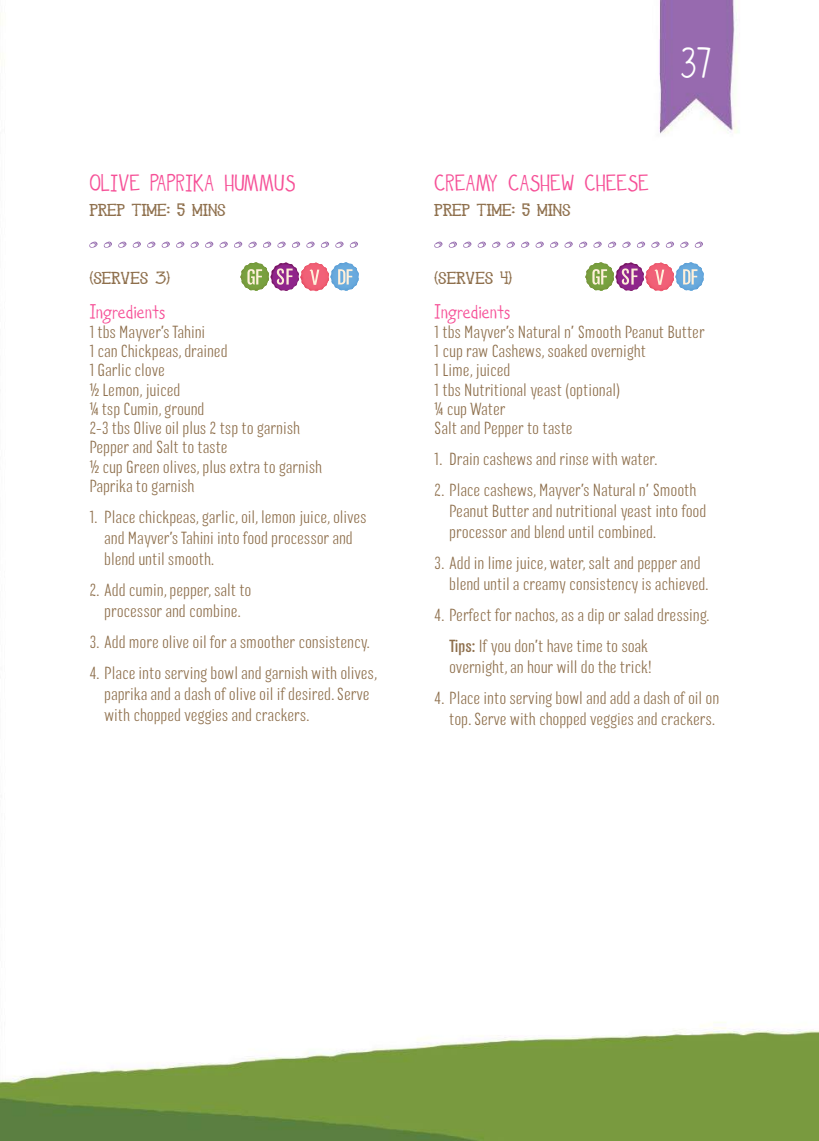
<style>
.page{position:relative;width:819px;height:1141px;background:#fff}
.page>*{position:absolute;margin:0;border:0;box-sizing:border-box;transform-origin:0 0}
.t1{font:35px "The Only Exception";color:#fff}
.t2{font:24.5px "Hockeyis Lif";color:#f65097}
.t3{font:21px "Ghosttown BC";color:#8e6f4c}
.t4{font:21px "Hockeyis Lif";color:#f65097}
.t5{font:300 17.5px/19.2px "Kurry Pro";color:#8e6f4c}
.s1{font-weight:400}
</style>
<div class="page">
<img style="left:0;top:0;width:819px;height:1141px">
<svg style="left:89px;top:242px;width:8px;height:6px"></svg>
<svg style="left:104px;top:242px;width:8px;height:6px"></svg>
<svg style="left:118px;top:242px;width:8px;height:6px"></svg>
<svg style="left:133px;top:242px;width:8px;height:6px"></svg>
<svg style="left:147px;top:242px;width:8px;height:6px"></svg>
<svg style="left:162px;top:242px;width:8px;height:6px"></svg>
<svg style="left:176px;top:242px;width:8px;height:6px"></svg>
<svg style="left:191px;top:242px;width:8px;height:6px"></svg>
<svg style="left:205px;top:242px;width:8px;height:6px"></svg>
<svg style="left:219px;top:242px;width:9px;height:6px"></svg>
<svg style="left:234px;top:242px;width:8px;height:6px"></svg>
<svg style="left:248px;top:242px;width:9px;height:6px"></svg>
<svg style="left:263px;top:242px;width:8px;height:6px"></svg>
<svg style="left:277px;top:242px;width:9px;height:6px"></svg>
<svg style="left:292px;top:242px;width:8px;height:6px"></svg>
<svg style="left:306px;top:242px;width:8px;height:6px"></svg>
<svg style="left:321px;top:242px;width:8px;height:6px"></svg>
<svg style="left:335px;top:242px;width:8px;height:6px"></svg>
<svg style="left:350px;top:242px;width:8px;height:6px"></svg>
<svg style="left:240px;top:262px;width:119px;height:29px"></svg>
<svg style="left:434px;top:242px;width:8px;height:6px"></svg>
<svg style="left:449px;top:242px;width:8px;height:6px"></svg>
<svg style="left:463px;top:242px;width:8px;height:6px"></svg>
<svg style="left:477px;top:242px;width:9px;height:6px"></svg>
<svg style="left:492px;top:242px;width:8px;height:6px"></svg>
<svg style="left:506px;top:242px;width:9px;height:6px"></svg>
<svg style="left:521px;top:242px;width:8px;height:6px"></svg>
<svg style="left:535px;top:242px;width:8px;height:6px"></svg>
<svg style="left:550px;top:242px;width:8px;height:6px"></svg>
<svg style="left:564px;top:242px;width:8px;height:6px"></svg>
<svg style="left:579px;top:242px;width:8px;height:6px"></svg>
<svg style="left:593px;top:242px;width:8px;height:6px"></svg>
<svg style="left:608px;top:242px;width:8px;height:6px"></svg>
<svg style="left:622px;top:242px;width:8px;height:6px"></svg>
<svg style="left:637px;top:242px;width:8px;height:6px"></svg>
<svg style="left:651px;top:242px;width:8px;height:6px"></svg>
<svg style="left:665px;top:242px;width:9px;height:6px"></svg>
<svg style="left:680px;top:242px;width:8px;height:6px"></svg>
<svg style="left:694px;top:242px;width:9px;height:6px"></svg>
<svg style="left:585px;top:262px;width:119px;height:29px"></svg>
<h2 class="t2" style="left:89px;top:173px;width:208px">OLIVE PAPRIKA HUMMUS</h2>
<p class="t3" style="left:89px;top:201px;width:138px">PREP TIME: 5 MINS</p>
<p class="t3" style="left:89px;top:269px;width:82px">(Serves 3)</p>
<p class="t4" style="left:89px;top:302px;width:78px">Ingredients</p>
<p class="t5" style="left:89px;top:322px;width:234px">1 tbs Mayver’s Tahini<br>1 can Chickpeas, drained<br>1 Garlic clove<br>½ Lemon, juiced<br>¼ tsp Cumin, ground<br>2-3 tbs Olive oil plus 2 tsp to garnish<br>Pepper and Salt to taste<br>½ cup Green olives, plus extra to garnish<br>Paprika to garnish</p>
<p class="t5" style="left:104px;top:506px;width:264px;line-height:21px;text-indent:-15px">1. Place chickpeas, garlic, oil, lemon juice, olives and Mayver’s Tahini into food processor and blend until smooth.</p>
<p class="t5" style="left:89px;top:579px;width:164px;line-height:21px;text-align:center">2. Add cumin, pepper, salt to processor and combine.</p>
<p class="t5" style="left:89px;top:632px;width:282px">3. Add more olive oil for a smoother consistency.</p>
<p class="t5" style="left:104px;top:662px;width:275px;line-height:21px;text-indent:-15px">4. Place into serving bowl and garnish with olives, paprika and a dash of olive oil if desired. Serve with chopped veggies and crackers.</p>
<h1 class="t1" style="left:681px;top:46px;width:30px">37</h1>
<h2 class="t2" style="left:434px;top:173px;width:216px">CREAMY CASHEW CHEESE</h2>
<p class="t3" style="left:434px;top:201px;width:138px">PREP TIME: 5 MINS</p>
<p class="t3" style="left:434px;top:269px;width:79px">(Serves 4)</p>
<p class="t4" style="left:434px;top:302px;width:78px">Ingredients</p>
<p class="t5" style="left:434px;top:322px;width:272px">1 tbs Mayver’s Natural n’ Smooth Peanut Butter<br>1 cup raw Cashews, soaked overnight<br>1 Lime, juiced<br>1 tbs Nutritional yeast (optional)<br>¼ cup Water<br>Salt and Pepper to taste</p>
<p class="t5" style="left:434px;top:449px;width:225px">1. Drain cashews and rinse with water.</p>
<p class="t5" style="left:449px;top:479px;width:258px;line-height:21px;text-indent:-15px">2. Place cashews, Mayver’s Natural n’ Smooth<br>Peanut Butter and nutritional yeast into food processor and blend until combined.</p>
<p class="t5" style="left:449px;top:552px;width:261px;line-height:21px;text-indent:-15px">3. Add in lime juice, water, salt and pepper and blend until a creamy consistency is achieved.</p>
<p class="t5" style="left:449px;top:599px;width:262px;line-height:31px;text-indent:-15px">4. Perfect for nachos, as a dip or salad dressing.<br><span class="s1">Tips:</span> If you don’t have time to soak</p>
<p class="t5" style="left:449px;top:657px;width:204px">overnight, an hour will do the trick!</p>
<p class="t5" style="left:434px;top:687px;width:286px;line-height:21px;text-align:right">4. Place into serving bowl and add a dash of oil on top. Serve with chopped veggies and crackers.</p>
</div>
